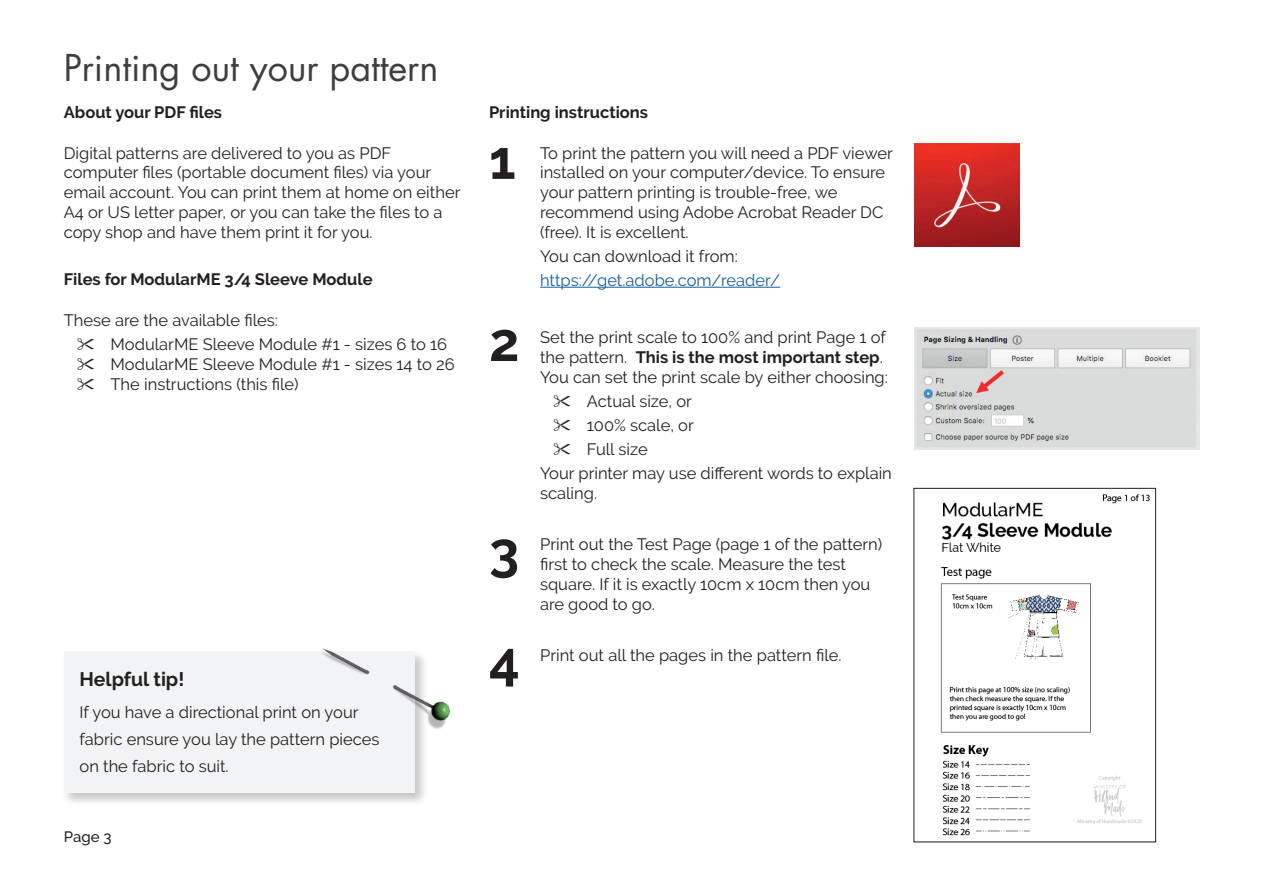
<style>
.page{position:relative;width:1263px;height:893px;background:#fff}
.page>*{position:absolute;margin:0;border:0;box-sizing:border-box;transform-origin:0 0}
.t1{font:700 54px "Raleway";color:#231f20}
.t2{font:36px "Futura Std";color:#3e3e3f}
.t3{font:700 19.5px "Raleway";color:#231f20}
.t4{font:16.5px/19.8px "Raleway";color:#231f20}
.t5{font:700 16.5px "Raleway";color:#231f20}
.t6{font:16.5px "Raleway";color:#175d9e}
.t7{font:500 15px "Raleway";color:#231f20}
.s1{font-weight:700}
</style>
<div class="page">
<hr style="left:540px;top:287px;width:240px;height:1px;background:#175d9e">
<img style="left:914px;top:143px;width:105px;height:103px">
<img style="left:914px;top:328px;width:285px;height:121px">
<div style="left:62px;top:649px;width:367px;height:158px;background:#231f20;opacity:.25"></div>
<div style="left:64px;top:651px;width:351px;height:142px;background:#f2f3f4"></div>
<img style="left:310px;top:648px;width:140px;height:108px">
<img style="left:940px;top:494px;width:210px;height:342px">
<div style="left:914px;top:488px;width:242px;height:354px;border:1px solid #231f20"></div>
<h2 class="t2" style="left:64px;top:45px;width:376px">Printing out your pattern</h2>
<p class="t5" style="left:64px;top:103px;width:160px">About your PDF files</p>
<p class="t4" style="left:64px;top:143px;width:398px">Digital patterns are delivered to you as PDF computer files (portable document files) via your email account. You can print them at home on either A4 or US letter paper, or you can take the files to a copy shop and have them print it for you.</p>
<p class="t5" style="left:64px;top:270px;width:310px">Files for ModularME 3/4 Sleeve Module</p>
<p class="t4" style="left:111px;top:308px;width:338px;line-height:24px;text-indent:-47px">These are the available files:<br>ModularME Sleeve Module #1 - sizes 6 to 16</p>
<p class="t4" style="left:111px;top:354px;width:346px">ModularME Sleeve Module #1 - sizes 14 to 26<br>The instructions (this file)</p>
<p class="t3" style="left:80px;top:668px;width:106px">Helpful tip!</p>
<p class="t4" style="left:80px;top:698px;width:301px;line-height:27px">If you have a directional print on your fabric ensure you lay the pattern pieces on the fabric to suit.</p>
<p class="t7" style="left:64px;top:828px;width:49px">Page 3</p>
<p class="t5" style="left:489px;top:103px;width:160px">Printing instructions</p>
<p class="t4" style="left:540px;top:143px;width:354px">To print the pattern you will need a PDF viewer installed on your computer/device. To ensure your pattern printing is trouble-free, we recommend using Adobe Acrobat Reader DC (free). It is excellent.</p>
<p class="t4" style="left:540px;top:246px;width:199px">You can download it from:</p>
<p class="t6" style="left:540px;top:271px;width:242px">https://get.adobe.com/reader/</p>
<h1 class="t1" style="left:489px;top:129px;width:28px">1</h1>
<h1 class="t1" style="left:489px;top:311px;width:32px">2</h1>
<p class="t4" style="left:540px;top:327px;width:349px">Set the print scale to 100% and print Page 1 of the pattern. <span class="s1">This is the most important step</span>.<br>You can set the print scale by either choosing:</p>
<p class="t4" style="left:587px;top:391px;width:107px">Actual size, or</p>
<p class="t4" style="left:587px;top:415px;width:109px">100% scale, or</p>
<p class="t4" style="left:587px;top:439px;width:62px">Full size</p>
<p class="t4" style="left:540px;top:463px;width:353px">Your printer may use different words to explain</p>
<p class="t4" style="left:540px;top:483px;width:59px">scaling.</p>
<h1 class="t1" style="left:489px;top:520px;width:32px">3</h1>
<p class="t4" style="left:540px;top:535px;width:344px">Print out the Test Page (page 1 of the pattern) first to check the scale. Measure the test square. If it is exactly 10cm x 10cm then you are good to go.</p>
<h1 class="t1" style="left:489px;top:630px;width:32px">4</h1>
<p class="t4" style="left:540px;top:645px;width:303px">Print out all the pages in the pattern file.</p>
</div>
